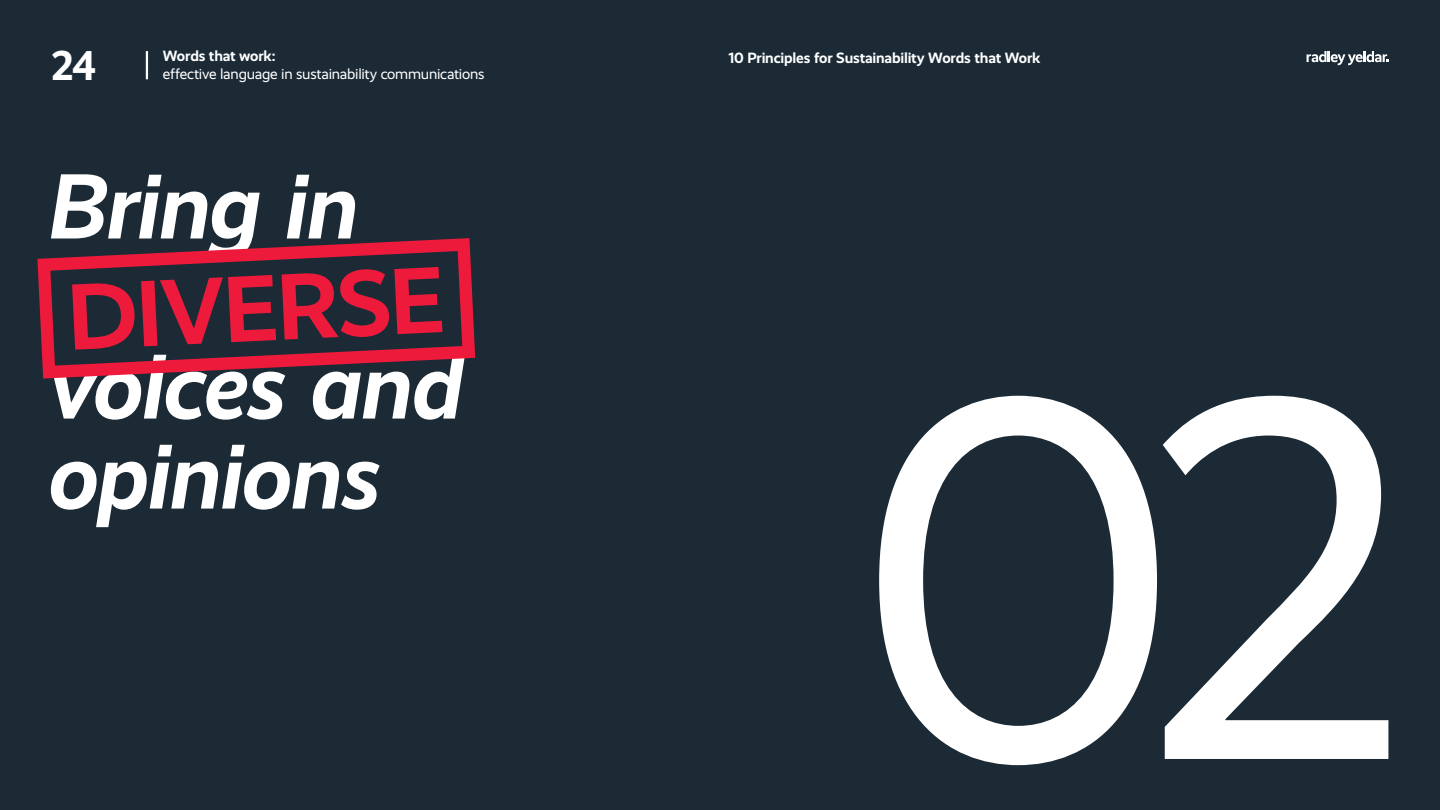
<style>
.page{position:relative;width:1440px;height:810px;background:#1b2a35}
.page>*{position:absolute;margin:0;border:0;box-sizing:border-box;transform-origin:0 0}
.t1{font:517.5px "Realist";color:#fff}
.t2{font:700 94.5px "Realist";color:#ed1a3b}
.t3{font:italic 700 93px/180px "Realist";letter-spacing:-.02em;color:#fff}
.t4{font:700 42px "Realist";color:#fff}
.t5{font:700 15px "Realist";letter-spacing:-.01em;color:#fff}
.t6{font:15px "Realist";letter-spacing:-.015em;color:#fff}
</style>
<div class="page">
<svg style="left:1306px;top:51px;width:83px;height:14px"></svg>
<hr style="left:146px;top:51px;width:2px;height:28px;background:#fff">
<svg style="left:37px;top:238px;width:439px;height:141px"></svg>
<h3 class="t4" style="left:51px;top:41px;width:47px">24</h3>
<p class="t5" style="left:163px;top:47px;width:114px">Words that work:</p>
<p class="t6" style="left:163px;top:66px;width:323px">effective language in sustainability communications</p>
<h3 class="t3" style="left:48px;top:117px;width:417px">Bring in voices and</h3>
<h3 class="t3" style="left:48px;top:387px;width:334px">opinions</h3>
<h2 class="t2" style="left:65px;top:263px;width:378px;rotate:-3deg">DIVERSE</h2>
<p class="t5" style="left:728px;top:49px;width:314px">10 Principles for Sustainability Words that Work</p>
<h1 class="t1" style="left:855px;top:289px;width:555px">02</h1>
</div>
